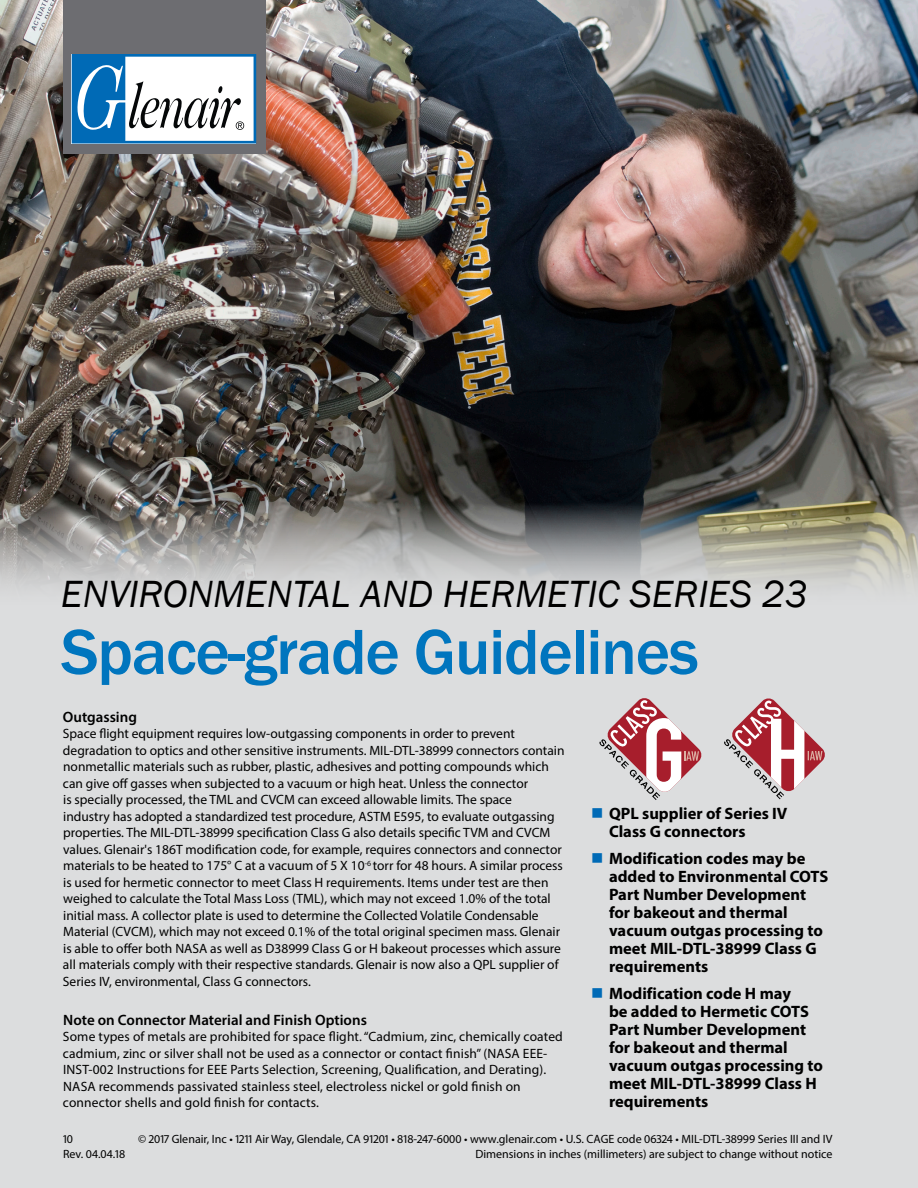
<style>
.page{position:relative;width:918px;height:1188px;background:#dcddde}
.page>*{position:absolute;margin:0;border:0;box-sizing:border-box;transform-origin:0 0}
.splash_blue_h{font:500 66px "Franklin Gothic";letter-spacing:-.02em;color:#0075be}
.splash_series_head_K{font:italic 39px "Franklin Gothic";color:#000}
.t1{font:700 16.5px/18px "Myriad Pro";color:#000}
.intro_hb{font:600 15px "Myriad Pro";color:#000}
.cat_t{font:13.5px/16.5px "Myriad Pro";color:#000}
.table_t_l{font:12px/15px "Myriad Pro";color:#000;text-align:right}
</style>
<div class="page">
<img style="left:0;top:0;width:918px;height:588px">
<svg style="left:599px;top:698px;width:102px;height:102px"></svg>
<svg style="left:724px;top:698px;width:101px;height:101px"></svg>
<div style="left:63px;top:0;width:203px;height:154px;background:#6d6d71"></div>
<svg style="left:72px;top:54px;width:184px;height:89px;background:#a0bfd6"></svg>
<p class="splash_series_head_K" style="left:61px;top:570px;width:748px">ENVIRONMENTAL AND HERMETIC SERIES 23</p>
<p class="splash_blue_h" style="left:61px;top:611px;width:639px">Space-grade Guidelines</p>
<p class="intro_hb" style="left:63px;top:707px;width:76px">Outgassing</p>
<p class="cat_t" style="left:63px;top:725px;width:503px">Space flight equipment requires low-outgassing components in order to prevent degradation to optics and other sensitive instruments. MIL-DTL-38999 connectors contain nonmetallic materials such as rubber, plastic, adhesives and potting compounds which can give off gasses when subjected to a vacuum or high heat. Unless the connector<br>is specially processed, the TML and CVCM can exceed allowable limits. The space<br>industry has adopted a standardized test procedure, ASTM E595, to evaluate outgassing properties. The MIL-DTL-38999 specification Class G also details specific TVM and CVCM values. Glenair's 186T modification code, for example, requires connectors and connector materials to be heated to 175° C at a vacuum of 5 X 10<sup>-6</sup> torr for 48 hours. A similar process is used for hermetic connector to meet Class H requirements. Items under test are then weighed to calculate the Total Mass Loss (TML), which may not exceed 1.0% of the total initial mass. A collector plate is used to determine the Collected Volatile Condensable Material (CVCM), which may not exceed 0.1% of the total original specimen mass. Glenair is able to offer both NASA as well as D38999 Class G or H bakeout processes which assure all materials comply with their respective standards. Glenair is now also a QPL supplier of Series IV, environmental, Class G connectors.</p>
<p class="intro_hb" style="left:63px;top:1010px;width:305px">Note on Connector Material and Finish Options</p>
<p class="cat_t" style="left:63px;top:1028px;width:502px">Some types of metals are prohibited for space flight. “Cadmium, zinc, chemically coated cadmium, zinc or silver shall not be used as a connector or contact finish” (NASA EEE-INST-002 Instructions for EEE Parts Selection, Screening, Qualification, and Derating).<br>NASA recommends passivated stainless steel, electroless nickel or gold finish on connector shells and gold finish for contacts.</p>
<p class="t1" style="left:609px;top:804px;width:180px">QPL supplier of Series IV<br>Class G connectors</p>
<p class="t1" style="left:609px;top:849px;width:221px">Modification codes may be added to Environmental COTS<br>Part Number Development for bakeout and thermal vacuum outgas processing to meet MIL-DTL-38999 Class G requirements</p>
<p class="t1" style="left:609px;top:984px;width:216px">Modification code H may<br>be added to Hermetic COTS<br>Part Number Development for bakeout and thermal vacuum outgas processing to meet MIL-DTL-38999 Class H requirements</p>
<p class="table_t_l" style="left:63px;top:1131px;width:12px">10</p>
<p class="table_t_l" style="left:138px;top:1131px;width:696px">© 2017 Glenair, Inc • 1211 Air Way, Glendale, CA 91201 • 818-247-6000 • www.glenair.com • U.S. CAGE code 06324 • MIL-DTL-38999 Series III and IV<br>Dimensions in inches (millimeters) are subject to change without notice</p>
<p class="table_t_l" style="left:63px;top:1146px;width:64px">Rev. 04.04.18</p>
</div>
